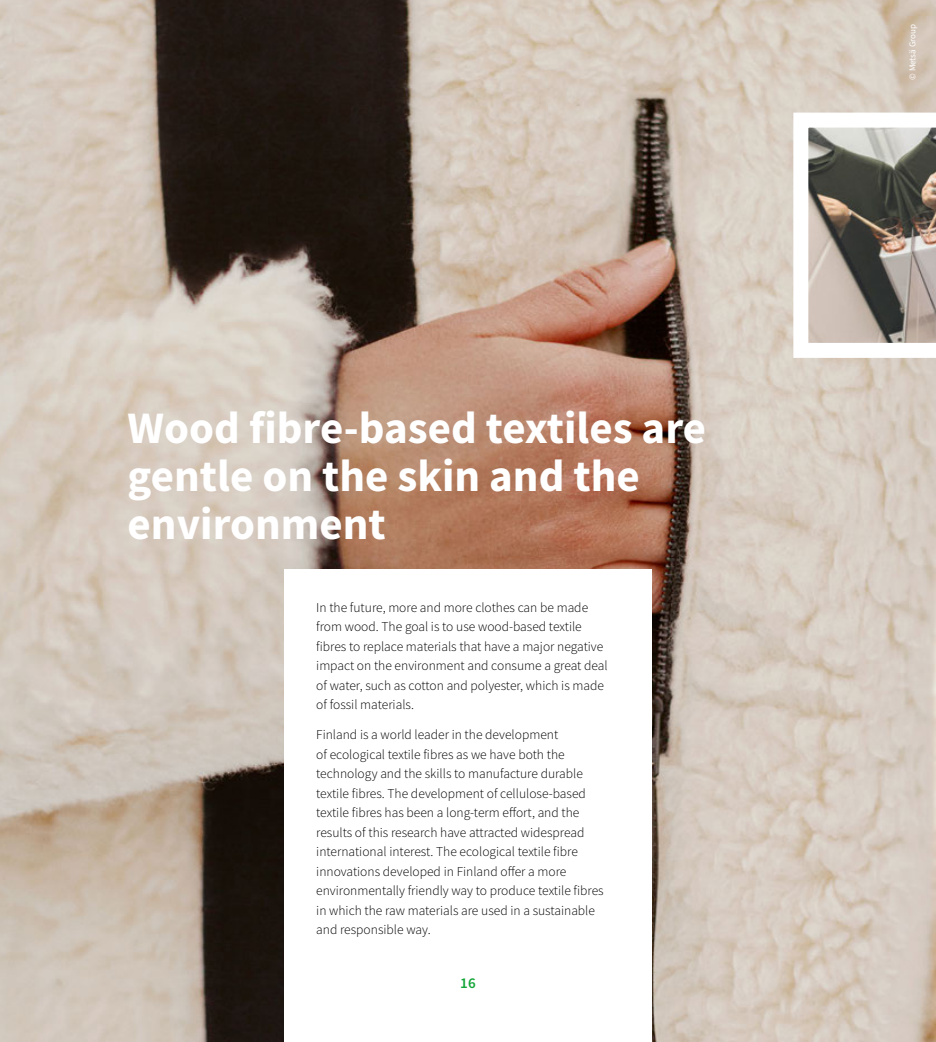
<style>
.page{position:relative;width:936px;height:1042px;background:#fff}
.page>*{position:absolute;margin:0;border:0;box-sizing:border-box;transform-origin:0 0}
.t1{font:700 45px/48px "Source Sans Pro";color:#fff}
.t2{font:600 15px "Source Sans Pro";color:#13a538}
.t3{font:300 13.5px/19.5px "Source Sans Pro";color:#000}
.t4{font:9px "Source Sans Pro";color:#fff}
</style>
<div class="page">
<img style="left:0;top:0;width:935px;height:1042px">
<div style="left:284px;top:569px;width:367px;height:473px;background:#fff"></div>
<svg style="left:785px;top:105px;width:150px;height:260px"></svg>
<h1 class="t1" style="left:128px;top:403px;width:580px">Wood fibre-based textiles are gentle on the skin and the environment</h1>
<p class="t3" style="left:316px;top:598px;width:293px">In the future, more and more clothes can be made from wood. The goal is to use wood-based textile fibres to replace materials that have a major negative impact on the environment and consume a great deal of water, such as cotton and polyester, which is made of fossil materials.</p>
<p class="t3" style="left:316px;top:725px;width:289px">Finland is a world leader in the development<br>of ecological textile fibres as we have both the technology and the skills to manufacture durable textile fibres. The development of cellulose-based textile fibres has been a long-term effort, and the results of this research have attracted widespread international interest. The ecological textile fibre innovations developed in Finland offer a more environmentally friendly way to produce textile fibres in which the raw materials are used in a sustainable and responsible way.</p>
<p class="t2" style="left:460px;top:973px;width:17px">16</p>
<p class="t4" style="left:906px;top:80px;width:57px;rotate:-90deg">© Metsä Group</p>
</div>
